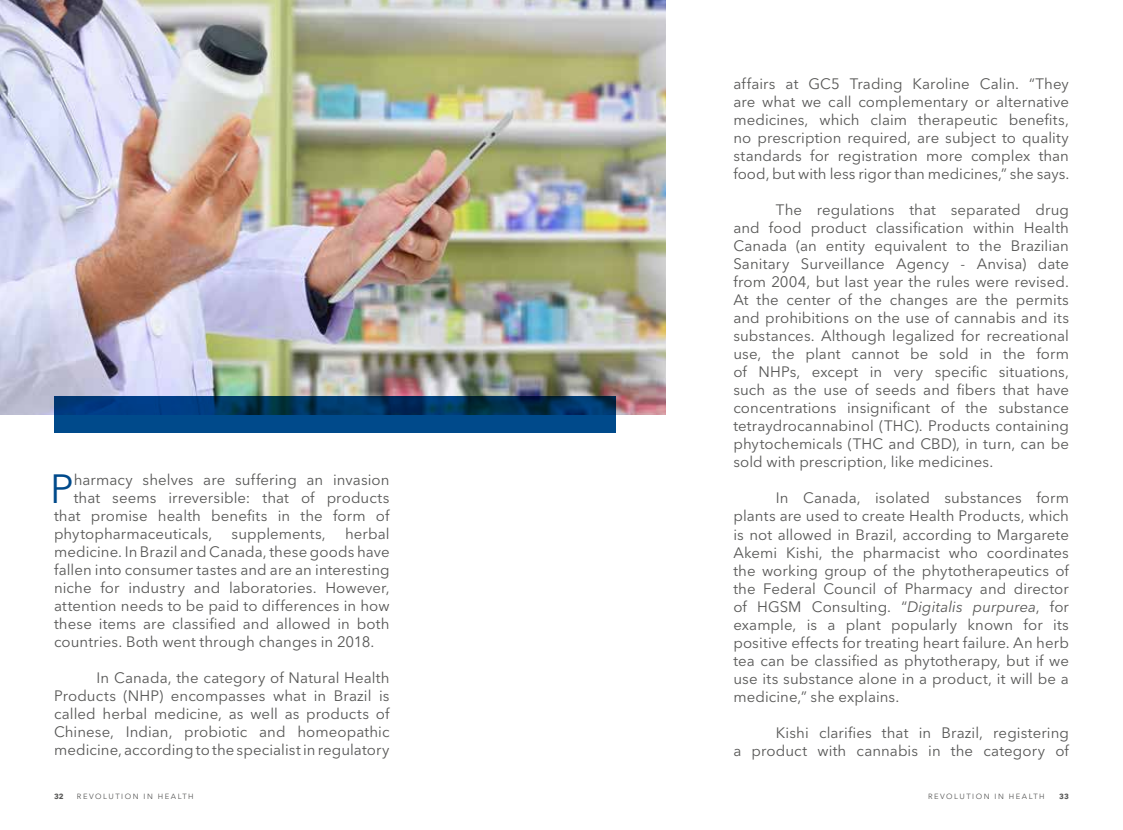
<style>
.page{position:relative;width:1123px;height:830px;background:#fff}
.page>*{position:absolute;margin:0;border:0;box-sizing:border-box;transform-origin:0 0}
.t1{font:40.35px "Avenir Next LT Pro";color:#004a8b}
.t2{font:15px/18px "Avenir Next LT Pro";letter-spacing:.005em;color:#575756;text-align:justify}
.t3{font:7.5px "Avenir Next LT Pro";letter-spacing:.2em;color:#575756}
.t4{font:700 7.5px "Avenir Next LT Pro";color:#575756}
.s1{font-style:italic}
</style>
<div class="page">
<img style="left:0;top:0;width:665px;height:414px">
<svg style="left:54px;top:396px;width:561px;height:36px;background:#003e76"></svg>
<h1 class="t1" style="left:50px;top:465px;width:25px">P</h1>
<p class="t2" style="left:74px;top:470px;width:317px">harmacy shelves are suffering an invasion</p>
<p class="t2" style="left:74px;top:488px;width:317px">that seems irreversible: that of products</p>
<p class="t2" style="left:54px;top:506px;width:337px">that promise health benefits in the form of</p>
<p class="t2" style="left:54px;top:524px;width:160px">phytopharmaceuticals,</p>
<p class="t2" style="left:232px;top:524px;width:96px">supplements,</p>
<p class="t2" style="left:54px;top:524px;width:337px;text-indent:291px">herbal medicine. In Brazil and Canada, these goods have fallen into consumer tastes and are an interesting niche for industry and laboratories. However, attention needs to be paid to differences in how these items are classified and allowed in both countries. Both went through changes in 2018.</p>
<p class="t2" style="left:54px;top:668px;width:337px;text-indent:43px">In Canada, the category of Natural Health Products (NHP) encompasses what in Brazil is called herbal medicine, as well as products of Chinese, Indian, probiotic and homeopathic medicine, according to the specialist in regulatory</p>
<p class="t2" style="left:733px;top:75px;width:337px">affairs at GC5 Trading Karoline Calin. “They are what we call complementary or alternative medicines, which claim therapeutic benefits, no prescription required, are subject to quality standards for registration more complex than food, but with less rigor than medicines,” she says.</p>
<p class="t2" style="left:733px;top:201px;width:337px;text-indent:43px">The regulations that separated drug and food product classification within Health Canada (an entity equivalent to the Brazilian Sanitary Surveillance Agency - Anvisa) date from 2004, but last year the rules were revised.<br>At the center of the changes are the permits and prohibitions on the use of cannabis and its substances. Although legalized for recreational use, the plant cannot be sold in the form of NHPs, except in very specific situations, such as the use of seeds and fibers that have concentrations insignificant of the substance tetraydrocannabinol (THC). Products containing phytochemicals (THC and CBD), in turn, can be sold with prescription, like medicines.</p>
<p class="t2" style="left:733px;top:489px;width:337px;text-indent:43px">In Canada, isolated substances form plants are used to create Health Products, which is not allowed in Brazil, according to Margarete Akemi Kishi, the pharmacist who coordinates the working group of the phytotherapeutics of the Federal Council of Pharmacy and director of HGSM Consulting. “<span class="s1">Digitalis purpurea</span>, for example, is a plant popularly known for its positive effects for treating heart failure. An herb tea can be classified as phytotherapy, but if we use its substance alone in a product, it will be a medicine,” she explains.</p>
<p class="t2" style="left:733px;top:723px;width:337px;text-align:right">Kishi clarifies that in Brazil, registering<br>a product with cannabis in the category of</p>
<p class="t4" style="left:54px;top:790px;width:11px">32</p>
<p class="t3" style="left:77px;top:791px;width:118px">REVOLUTION IN HEALTH</p>
<p class="t3" style="left:928px;top:791px;width:118px">REVOLUTION IN HEALTH</p>
<p class="t4" style="left:1059px;top:790px;width:11px">33</p>
</div>
